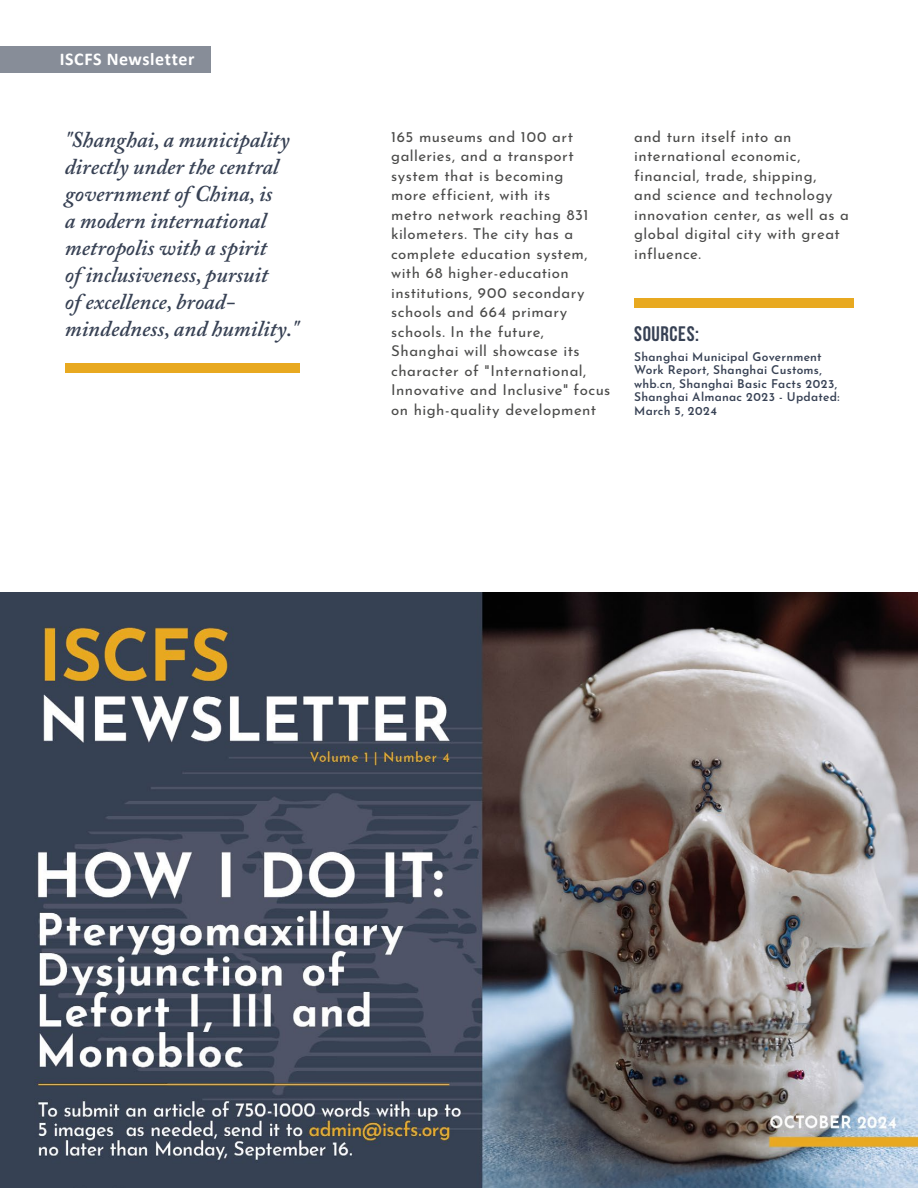
<style>
.page{position:relative;width:918px;height:1188px;background:#fff}
.page>*{position:absolute;margin:0;border:0;box-sizing:border-box;transform-origin:0 0}
.t1{font:italic 600 22.5px/27px "Adobe Caslon Pro";color:#374154}
.t2{font:700 21px "Bebas Neue";letter-spacing:.03em;color:#374154}
.t3{font:700 18px "Calibri";letter-spacing:.03em;color:#fff}
.t4{font:15px/19.5px "Josefin Sans";letter-spacing:.03em;color:#4a4a49}
.t5{font:600 12px/13.5px "Josefin Sans";letter-spacing:.02em;color:#374154}
</style>
<div class="page">
<div style="left:0;top:46px;width:211px;height:27px;background:#878d98"></div>
<div style="left:65px;top:363px;width:235px;height:10px;background:#e8a920"></div>
<div style="left:634px;top:298px;width:219px;height:10px;background:#e8a920"></div>
<img style="left:0;top:593px;width:918px;height:595px">
<p class="t3" style="left:60px;top:46px;width:136px">ISCFS Newsletter</p>
<h1 class="t1" style="left:65px;top:126px;width:234px">''Shanghai, a municipality directly under the central government of China, is<br>a modern international metropolis with a spirit<br>of inclusiveness, pursuit<br>of excellence, broad&shy;mindedness, and humility."</h1>
<p class="t4" style="left:391px;top:125px;width:221px">165 museums and 100 art galleries, and a transport system that is becoming<br>more efficient, with its<br>metro network reaching 831 kilometers. The city has a complete education system, with 68 higher-education institutions, 900 secondary schools and 664 primary schools. In the future,<br>Shanghai will showcase its character of "International,<br>Innovative and Inclusive" focus on high-quality development</p>
<p class="t4" style="left:634px;top:125px;width:216px">and turn itself into an international economic, financial, trade, shipping,<br>and science and technology innovation center, as well as a global digital city with great influence.</p>
<h2 class="t2" style="left:634px;top:322px;width:66px">SOURCES:</h2>
<p class="t5" style="left:634px;top:348px;width:207px">Shanghai Municipal Government<br>Work Report, Shanghai Customs, whb.cn, Shanghai Basic Facts 2023,<br>Shanghai Almanac 2023 - Updated:<br>March 5, 2024</p>
</div>
